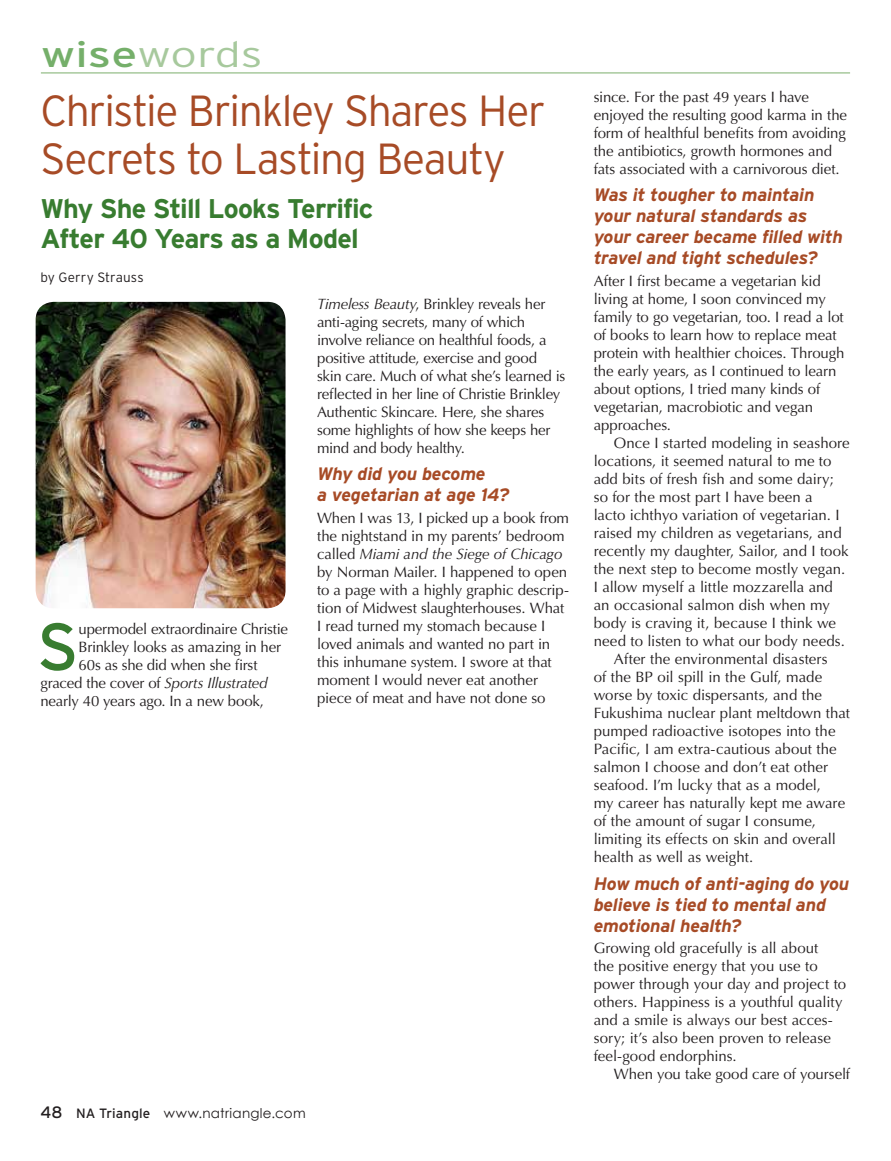
<style>
.page{position:relative;width:891px;height:1161px;background:#fff}
.page>*{position:absolute;margin:0;border:0;box-sizing:border-box;transform-origin:0 0}
.t1{font:66.45px "Interstate";color:#387c30}
.t2{font:300 43.5px/48px "Interstate";letter-spacing:-.035em;color:#a74b26}
.t3{font:300 36px "Interstate";letter-spacing:-.01em;color:#a7c99d;scale:1.3 1}
.t4{font:700 27px/30px "Interstate";letter-spacing:-.03em;color:#387c30}
.t5{font:italic 700 18px/21px "Interstate";letter-spacing:-.015em;color:#a74b26}
.t6{font:15px/18px "Optima LT Std";letter-spacing:-.005em;color:#231f20}
.t7{font:italic 15px "Optima LT Std";letter-spacing:-.02em;color:#231f20}
.t8{font:13.5px "Century Gothic";letter-spacing:.02em;color:#231f20}
.t9{font:300 13.5px "Interstate";letter-spacing:.01em;color:#231f20}
.s1{font-weight:400;color:#75af6a}
.s2{font-style:normal}
.s3{font-style:italic}
.s4{font-family:"Interstate";font-size:16.5px}
.s5{font-family:"Interstate"}
</style>
<div class="page">
<hr style="left:41px;top:72px;width:809px;height:2px;background:#a7c99d">
<img style="left:36px;top:302px;width:250px;height:306px">
<h3 class="t3" style="left:41px;top:34px;width:172px"><span class="s1">wise</span>words</h3>
<h2 class="t2" style="left:40px;top:87px;width:507px">Christie Brinkley Shares Her<br>Secrets to Lasting Beauty</h2>
<h3 class="t4" style="left:40px;top:193px;width:334px">Why She Still Looks Terrific<br>After 40 Years as a Model</h3>
<p class="t9" style="left:40px;top:270px;width:105px">by Gerry Strauss</p>
<h1 class="t1" style="left:37px;top:609px;width:43px">S</h1>
<p class="t6" style="left:79px;top:620px;width:211px">upermodel extraordinaire Christie</p>
<p class="t6" style="left:79px;top:638px;width:204px">Brinkley looks as amazing in her</p>
<p class="t6" style="left:79px;top:656px;width:180px">60s as she did when she first</p>
<p class="t7" style="left:40px;top:674px;width:229px"><span class="s2">graced the cover of</span> Sports Illustrated</p>
<p class="t6" style="left:40px;top:692px;width:225px">nearly 40 years ago. In a new book,</p>
<p class="t6" style="left:317px;top:295px;width:250px"><span class="s3">Timeless Beauty</span>, Brinkley reveals her anti-aging secrets, many of which involve reliance on healthful foods, a positive attitude, exercise and good skin care. Much of what she’s learned is reflected in her line of Christie Brinkley Authentic Skincare<span class="s3">.</span> Here, she shares some highlights of how she keeps her mind and body healthy.</p>
<p class="t5" style="left:317px;top:463px;width:194px">Why did you become<br>a vegetarian at age 14?</p>
<p class="t6" style="left:317px;top:509px;width:253px">When I was 13, I picked up a book from the nightstand in my parents’ bedroom called <span class="s3">Miami and the Siege of Chicago </span>by Norman Mailer. I happened to open to a page with a highly graphic descrip&shy;tion of Midwest slaughterhouses. What I read turned my stomach because I loved animals and wanted no part in this inhumane system. I swore at that moment I would never eat another piece of meat and have not done so</p>
<p class="t8" style="left:40px;top:1105px;width:267px"><span class="s4">48</span> <span class="s5">NA Triangle</span> www.natriangle.com</p>
<p class="t6" style="left:594px;top:88px;width:255px">since. For the past 49 years I have enjoyed the resulting good karma in the form of healthful benefits from avoiding the antibiotics, growth hormones and fats associated with a carnivorous diet.</p>
<p class="t5" style="left:594px;top:184px;width:251px">Was it tougher to maintain your natural standards as your career became filled with travel and tight schedules?</p>
<p class="t6" style="left:594px;top:272px;width:252px">After I first became a vegetarian kid living at home, I soon convinced my family to go vegetarian, too. I read a lot of books to learn how to replace meat protein with healthier choices. Through the early years, as I continued to learn about options, I tried many kinds of vegetarian, macrobiotic and vegan approaches.</p>
<p class="t6" style="left:614px;top:434px;width:237px">Once I started modeling in seashore</p>
<p class="t6" style="left:594px;top:452px;width:239px">locations, it seemed natural to me to</p>
<p class="t6" style="left:594px;top:470px;width:242px">add bits of fresh fish and some dairy;</p>
<p class="t6" style="left:594px;top:488px;width:221px">so for the most part I have been a</p>
<p class="t6" style="left:594px;top:506px;width:247px">lacto ichthyo variation of vegetarian. I</p>
<p class="t6" style="left:594px;top:524px;width:249px">raised my children as vegetarians, and</p>
<p class="t6" style="left:594px;top:542px;width:257px">recently my daughter, Sailor, and I took</p>
<p class="t6" style="left:594px;top:560px;width:253px">the next step to become mostly vegan.</p>
<p class="t6" style="left:594px;top:578px;width:241px">I allow myself a little mozzarella and</p>
<p class="t6" style="left:594px;top:596px;width:238px">an occasional salmon dish when my</p>
<p class="t6" style="left:594px;top:614px;width:244px">body is craving it, because I think we</p>
<p class="t6" style="left:594px;top:632px;width:253px">need to listen to what our body needs.</p>
<p class="t6" style="left:614px;top:650px;width:215px">After the environmental disasters</p>
<p class="t6" style="left:594px;top:668px;width:230px">of the BP oil spill in the Gulf, made</p>
<p class="t6" style="left:594px;top:686px;width:230px">worse by toxic dispersants, and the</p>
<p class="t6" style="left:594px;top:704px;width:258px">Fukushima nuclear plant meltdown that</p>
<p class="t6" style="left:594px;top:722px;width:243px">pumped radioactive isotopes into the</p>
<p class="t6" style="left:594px;top:740px;width:245px">Pacific, I am extra-cautious about the</p>
<p class="t6" style="left:594px;top:758px;width:236px">salmon I choose and don’t eat other</p>
<p class="t6" style="left:594px;top:776px;width:229px">seafood. I’m lucky that as a model,</p>
<p class="t6" style="left:594px;top:794px;width:253px">my career has naturally kept me aware</p>
<p class="t6" style="left:594px;top:812px;width:224px">of the amount of sugar I consume,</p>
<p class="t6" style="left:594px;top:830px;width:244px">limiting its effects on skin and overall</p>
<p class="t6" style="left:594px;top:848px;width:161px">health as well as weight.</p>
<p class="t5" style="left:594px;top:873px;width:257px">How much of anti-aging do you believe is tied to mental and emotional health?</p>
<p class="t6" style="left:594px;top:939px;width:254px">Growing old gracefully is all about<br>the positive energy that you use to power through your day and project to others. Happiness is a youthful quality and a smile is always our best acces&shy;sory; it’s also been proven to release feel-good endorphins.</p>
<p class="t6" style="left:614px;top:1065px;width:238px">When you take good care of yourself</p>
</div>
